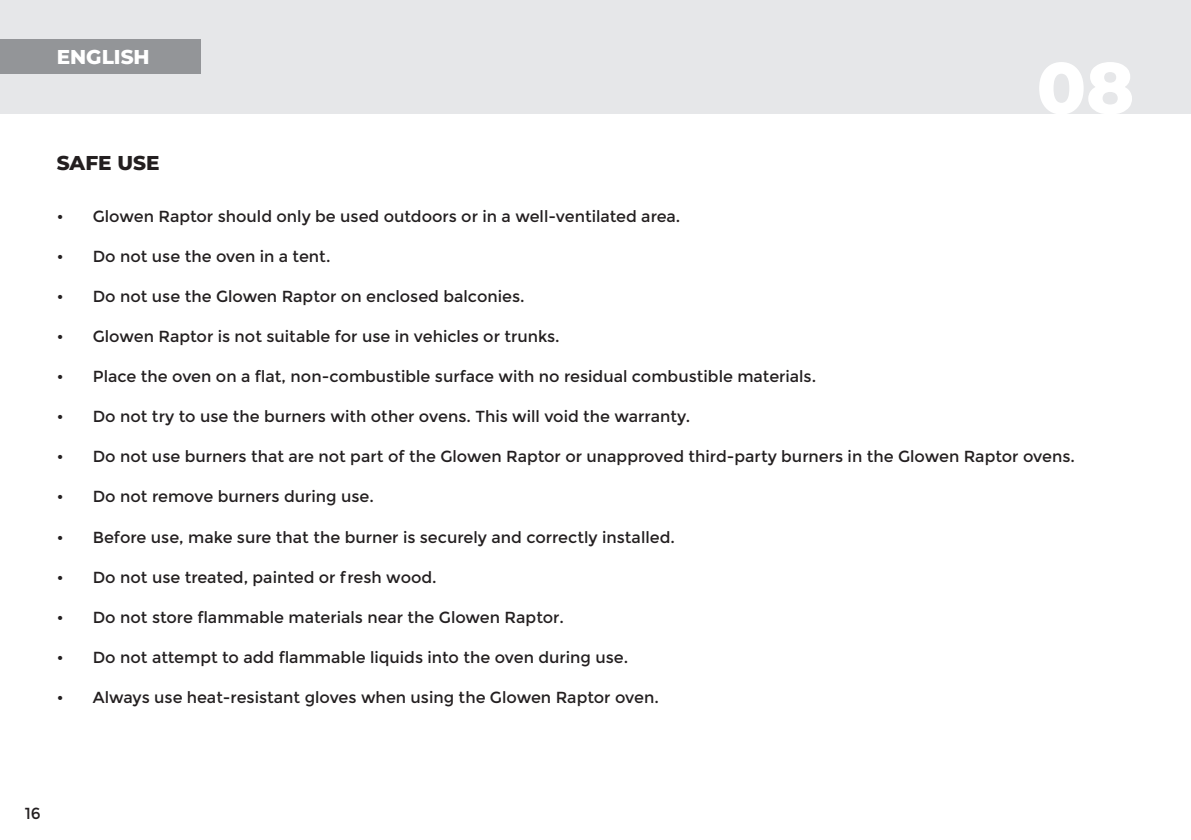
<style>
.page{position:relative;width:1191px;height:840px;background:#fff}
.page>*{position:absolute;margin:0;border:0;box-sizing:border-box;transform-origin:0 0}
.t1{font:800 72px "Montserrat";color:#fff}
.t2{font:800 20px "Montserrat";color:#fff}
.t3{font:800 20px "Montserrat";color:#231f20}
.t4{font:16px "Montserrat";color:#231f20}
</style>
<div class="page">
<div style="left:0;top:0;width:1191px;height:113px;background:#e6e7e9"></div>
<div style="left:0;top:39px;width:200px;height:35px;background:#939598"></div>
<p class="t2" style="left:57px;top:43px;width:94px">ENGLISH</p>
<h1 class="t1" style="left:1036px;top:40px;width:99px">08</h1>
<p class="t3" style="left:57px;top:149px;width:104px">SAFE USE</p>
<p class="t4" style="left:57px;top:207px;width:625px">• Glowen Raptor should only be used outdoors or in a well-ventilated area.</p>
<p class="t4" style="left:57px;top:247px;width:275px">• Do not use the oven in a tent.</p>
<p class="t4" style="left:57px;top:287px;width:469px">• Do not use the Glowen Raptor on enclosed balconies.</p>
<p class="t4" style="left:57px;top:327px;width:504px">• Glowen Raptor is not suitable for use in vehicles or trunks.</p>
<p class="t4" style="left:57px;top:367px;width:761px">• Place the oven on a flat, non-combustible surface with no residual combustible materials.</p>
<p class="t4" style="left:57px;top:407px;width:635px">• Do not try to use the burners with other ovens. This will void the warranty.</p>
<p class="t4" style="left:57px;top:447px;width:1019px">• Do not use burners that are not part of the Glowen Raptor or unapproved third-party burners in the Glowen Raptor ovens.</p>
<p class="t4" style="left:57px;top:487px;width:318px">• Do not remove burners during use.</p>
<p class="t4" style="left:57px;top:527px;width:619px">• Before use, make sure that the burner is securely and correctly installed.</p>
<p class="t4" style="left:57px;top:567px;width:381px">• Do not use treated, painted or fresh wood.</p>
<p class="t4" style="left:57px;top:607px;width:508px">• Do not store flammable materials near the Glowen Raptor.</p>
<p class="t4" style="left:57px;top:647px;width:573px">• Do not attempt to add flammable liquids into the oven during use.</p>
<p class="t4" style="left:57px;top:687px;width:603px">• Always use heat-resistant gloves when using the Glowen Raptor oven.</p>
<p class="t4" style="left:25px;top:803px;width:18px">16</p>
</div>
